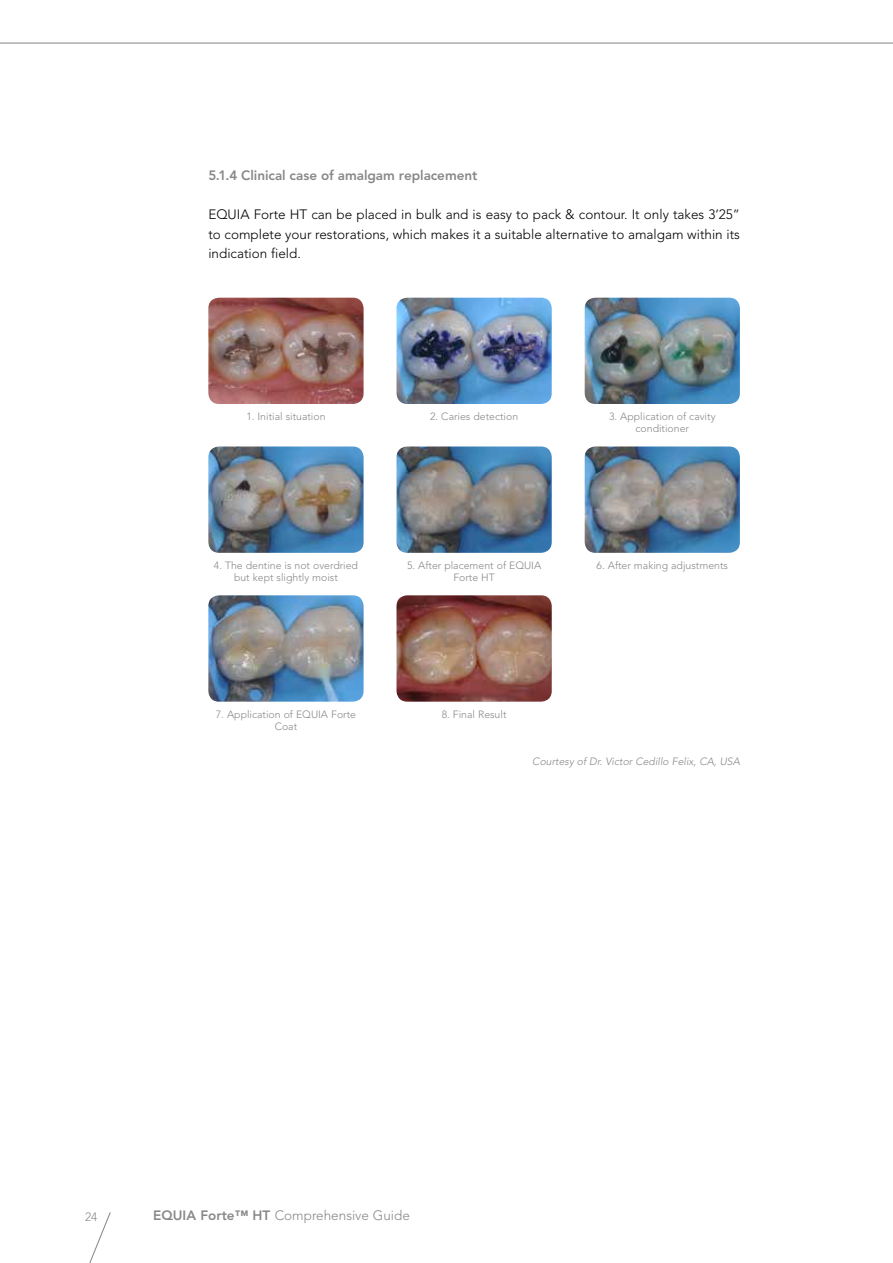
<style>
.page{position:relative;width:893px;height:1263px;background:#fff}
.page>*{position:absolute;margin:0;border:0;box-sizing:border-box;transform-origin:0 0}
.t1{font:300 13.5px/19.5px "Avenir LT Std";color:#000;text-align:justify}
.t2{font:800 13.5px "Avenir LT Std";letter-spacing:-.005em;color:#878988}
.t3{font:300 13.5px "Avenir LT Std";color:#878988}
.t4{font:300 12px "Avenir LT Std";color:#878988}
.t5{font:300 10.5px/12px "Avenir LT Std";color:#878988;text-align:center}
.t6{font:italic 300 10.5px "Avenir LT Std";color:#878988}
.s1{font-weight:800}
</style>
<div class="page">
<svg style="left:89px;top:1212px;width:22px;height:51px"></svg>
<hr style="left:0;top:43px;width:893px;height:1px;background:#878988">
<img style="left:585px;top:298px;width:155px;height:106px">
<img style="left:585px;top:446px;width:155px;height:107px">
<img style="left:208px;top:298px;width:156px;height:106px">
<img style="left:208px;top:446px;width:156px;height:107px">
<img style="left:208px;top:595px;width:156px;height:107px">
<img style="left:396px;top:298px;width:156px;height:106px">
<img style="left:396px;top:446px;width:156px;height:107px">
<img style="left:396px;top:595px;width:156px;height:107px">
<p class="t2" style="left:208px;top:168px;width:270px">5.1.4 Clinical case of amalgam replacement</p>
<p class="t1" style="left:208px;top:205px;width:533px">EQUIA Forte HT can be placed in bulk and is easy to pack &amp; contour. It only takes 3’25” to complete your restorations, which makes it a suitable alternative to amalgam within its indication field.</p>
<p class="t5" style="left:246px;top:411px;width:81px">1. Initial situation</p>
<p class="t5" style="left:430px;top:411px;width:90px">2. Caries detection</p>
<p class="t5" style="left:609px;top:411px;width:108px">3. Application of cavity conditioner</p>
<p class="t5" style="left:214px;top:560px;width:146px">4. The dentine is not overdried but kept slightly moist</p>
<p class="t5" style="left:407px;top:560px;width:136px">5. After placement of EQUIA<br>Forte HT</p>
<p class="t5" style="left:597px;top:560px;width:133px">6. After making adjustments</p>
<p class="t5" style="left:216px;top:708px;width:142px">7. Application of EQUIA Forte<br>Coat</p>
<p class="t5" style="left:442px;top:708px;width:66px">8. Final Result</p>
<p class="t6" style="left:532px;top:755px;width:209px">Courtesy of Dr. Victor Cedillo Felix, CA, USA</p>
<p class="t4" style="left:85px;top:1210px;width:14px">24</p>
<p class="t3" style="left:153px;top:1208px;width:258px"><span class="s1">EQUIA Forte™ HT</span> Comprehensive Guide</p>
</div>
